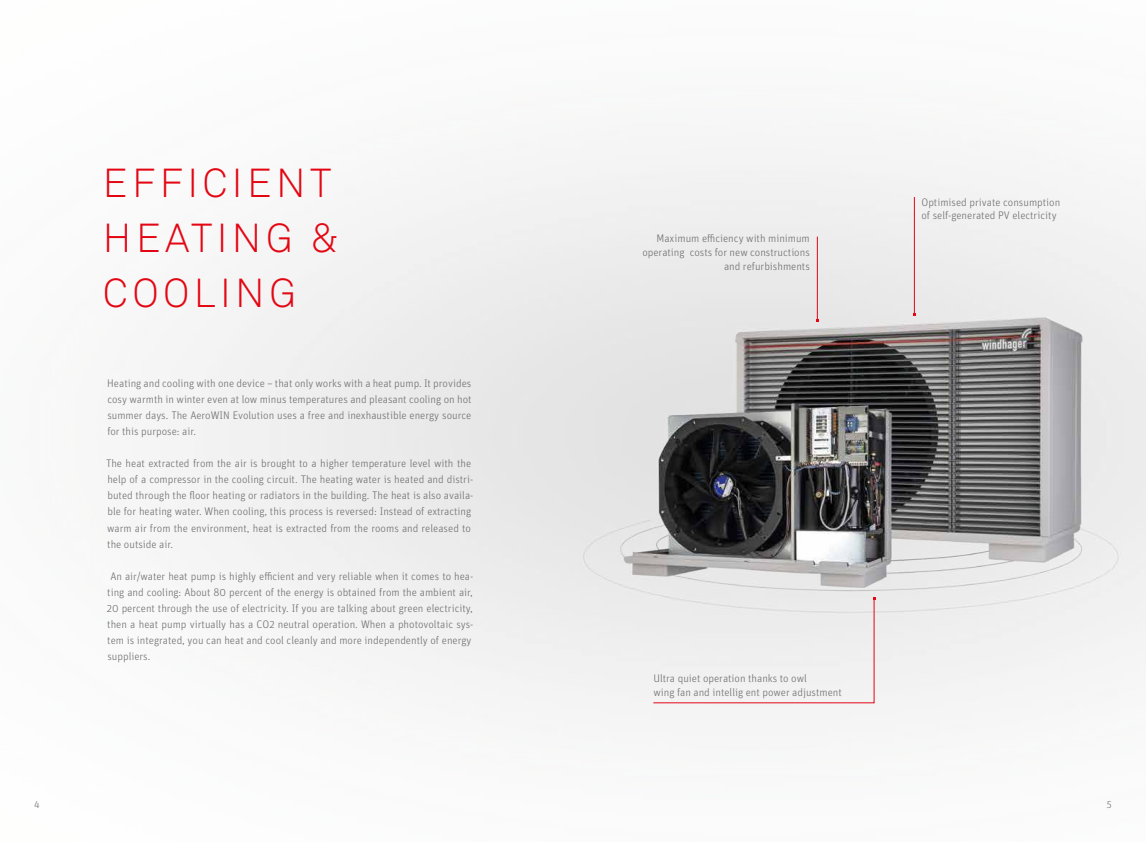
<style>
.page{position:relative;width:1146px;height:842px;background:#fff}
.page>*{position:absolute;margin:0;border:0;box-sizing:border-box;transform-origin:0 0}
.t1{font:300 40px/55px "Akkurat Pro";letter-spacing:.11em;color:#e30613}
.t2{font:300 11px/16px "Unit OT";color:#706f6f}
.t3{font:300 10px "Unit OT";color:#706f6f}
</style>
<div class="page">
<img style="left:159px;top:148px;width:986px;height:571px">
<hr style="left:914px;top:197px;width:1px;height:117px;background:#e30613">
<hr style="left:817px;top:237px;width:1px;height:84px;background:#e30613">
<div style="left:652px;top:597px;width:222px;height:106px;background:#efefef"></div>
<h1 class="t1" style="left:103px;top:155px;width:237px">EFFICIENT<br>HEATING &amp;<br>COOLING</h1>
<p class="t2" style="left:107px;top:376px;width:366px;text-align:justify">Heating and cooling with one device – that only works with a heat pump. It provides cosy warmth in winter even at low minus temperatures and pleasant cooling on hot summer days. The AeroWIN Evolution uses a free and inexhaustible energy source for this purpose: air.</p>
<p class="t2" style="left:106px;top:456px;width:369px">The heat extracted from the air is brought to a higher temperature level with the help of a compressor in the cooling circuit. The heating water is heated and distri&shy;buted through the floor heating or radiators in the building. The heat is also availa&shy;ble for heating water. When cooling, this process is reversed: Instead of extracting warm air from the environment, heat is extracted from the rooms and released to the outside air.</p>
<p class="t2" style="left:107px;top:568px;width:368px;text-indent:3px">An air/water heat pump is highly efficient and very reliable when it comes to hea&shy;ting and cooling: About 80 percent of the energy is obtained from the ambient air, 20 percent through the use of electricity. If you are talking about green electricity, then a heat pump virtually has a CO2 neutral operation. When a photovoltaic sys&shy;tem is integrated, you can heat and cool cleanly and more independently of energy suppliers.</p>
<p class="t2" style="left:642px;top:231px;width:169px;line-height:14px;text-align:right">Maximum efficiency with minimum operating costs for new constructions and refurbishments</p>
<p class="t2" style="left:921px;top:195px;width:140px;line-height:13px">Optimised private consumption of self-generated PV electricity</p>
<p class="t2" style="left:653px;top:671px;width:190px;line-height:14px">Ultra quiet operation thanks to owl<br>wing fan and intellig ent power adjustment</p>
<p class="t3" style="left:34px;top:799px;width:7px">4</p>
<p class="t3" style="left:1106px;top:799px;width:7px">5</p>
</div>
